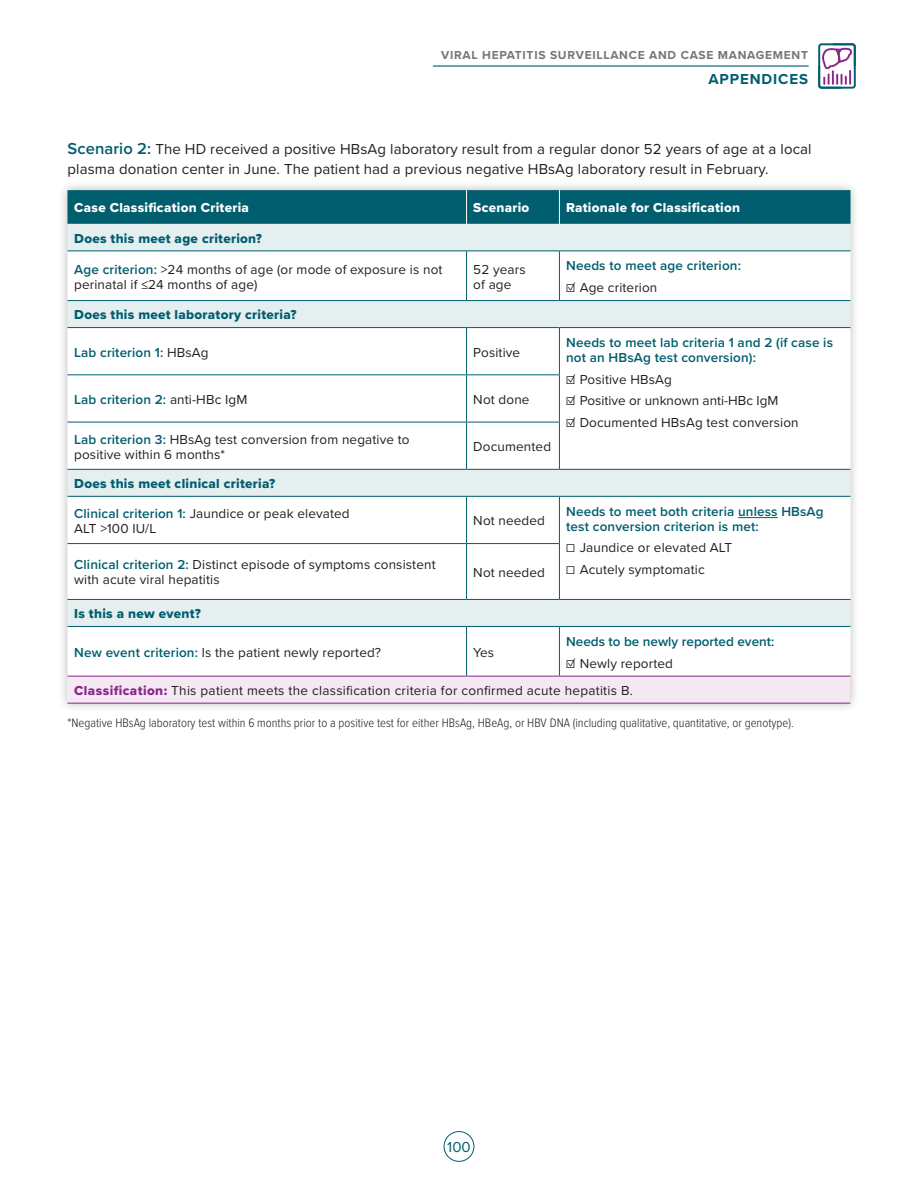
<style>
.page{position:relative;width:918px;height:1188px;background:#fff}
.page>*{position:absolute;margin:0;border:0;box-sizing:border-box;transform-origin:0 0}
.t1{font:15px/20.2px "Proxima Nova";letter-spacing:.005em;color:#231f20}
.t2{font:700 15px "Proxima Nova";letter-spacing:.06em;color:#005e6e}
.t3{font:15px "Proxima Nova";color:#005e6e}
.t4{font:13.5px/15px "Proxima Nova";letter-spacing:.01em;color:#231f20}
.t5{font:600 13.5px/15px "Proxima Nova";letter-spacing:.01em;color:#005e6e}
.t6{font:13.5px "Proxima Nova Extrabld";letter-spacing:.02em;color:#005e6e}
.t7{font:13.5px "Proxima Nova Extrabld";letter-spacing:.02em;color:#fff}
.t8{font:300 12.75px "Proxima Nova Cond";color:#231f20}
.t9{font:700 12px "Proxima Nova";letter-spacing:.06em;color:#777677}
.s1{font-weight:600;font-size:16.5px;color:#005e6e}
.s2{font-weight:600;color:#005e6e}
.s3{font-weight:400;color:#231f20}
.s4{font-family:"Proxima Nova Extrabld";color:#8c268a}
</style>
<div class="page">
<div style="left:58px;top:180px;width:802px;height:533px;background:#231f20;opacity:.3"></div>
<div style="left:68px;top:190px;width:782px;height:34px;background:#005e6e"></div>
<div style="left:68px;top:224px;width:782px;height:27px;background:#e6eff0"></div>
<svg style="left:68px;top:252px;width:782px;height:424px"></svg>
<div style="left:68px;top:676px;width:782px;height:27px;background:#f4e9f3"></div>
<hr style="left:466px;top:190px;width:1px;height:34px;background:#fff">
<hr style="left:559px;top:190px;width:1px;height:34px;background:#fff">
<hr style="left:68px;top:676px;width:399px;height:1px;background:#8c268a">
<hr style="left:467px;top:676px;width:92px;height:1px;background:#8c268a">
<hr style="left:559px;top:676px;width:292px;height:1px;background:#8c268a">
<hr style="left:68px;top:703px;width:399px;height:1px;background:#8c268a">
<hr style="left:467px;top:703px;width:92px;height:1px;background:#8c268a">
<hr style="left:559px;top:703px;width:292px;height:1px;background:#8c268a">
<hr style="left:466px;top:251px;width:1px;height:49px;background:#005e6e">
<hr style="left:559px;top:251px;width:1px;height:49px;background:#005e6e">
<hr style="left:559px;top:328px;width:1px;height:46px;background:#005e6e">
<hr style="left:559px;top:375px;width:1px;height:47px;background:#005e6e">
<hr style="left:559px;top:422px;width:1px;height:47px;background:#005e6e">
<hr style="left:68px;top:300px;width:399px;height:1px;background:#005e6e">
<hr style="left:467px;top:300px;width:92px;height:1px;background:#005e6e">
<hr style="left:559px;top:300px;width:292px;height:1px;background:#005e6e">
<hr style="left:68px;top:327px;width:399px;height:1px;background:#005e6e">
<hr style="left:467px;top:327px;width:92px;height:1px;background:#005e6e">
<hr style="left:466px;top:328px;width:1px;height:46px;background:#005e6e">
<hr style="left:559px;top:327px;width:292px;height:1px;background:#005e6e">
<hr style="left:68px;top:374px;width:399px;height:1px;background:#005e6e">
<hr style="left:467px;top:374px;width:93px;height:1px;background:#005e6e">
<hr style="left:466px;top:375px;width:1px;height:47px;background:#005e6e">
<hr style="left:68px;top:422px;width:399px;height:1px;background:#005e6e">
<hr style="left:467px;top:422px;width:93px;height:1px;background:#005e6e">
<hr style="left:466px;top:422px;width:1px;height:47px;background:#005e6e">
<hr style="left:68px;top:469px;width:399px;height:1px;background:#005e6e">
<hr style="left:467px;top:469px;width:92px;height:1px;background:#005e6e">
<hr style="left:559px;top:469px;width:292px;height:1px;background:#005e6e">
<hr style="left:68px;top:496px;width:399px;height:1px;background:#005e6e">
<hr style="left:467px;top:496px;width:92px;height:1px;background:#005e6e">
<hr style="left:466px;top:497px;width:1px;height:46px;background:#005e6e">
<hr style="left:559px;top:496px;width:292px;height:1px;background:#005e6e">
<hr style="left:559px;top:497px;width:1px;height:46px;background:#005e6e">
<hr style="left:68px;top:543px;width:399px;height:1px;background:#005e6e">
<hr style="left:467px;top:543px;width:93px;height:1px;background:#005e6e">
<hr style="left:466px;top:544px;width:1px;height:55px;background:#005e6e">
<hr style="left:559px;top:544px;width:1px;height:55px;background:#005e6e">
<hr style="left:68px;top:599px;width:399px;height:1px;background:#005e6e">
<hr style="left:467px;top:599px;width:92px;height:1px;background:#005e6e">
<hr style="left:559px;top:599px;width:292px;height:1px;background:#005e6e">
<hr style="left:68px;top:626px;width:399px;height:1px;background:#005e6e">
<hr style="left:467px;top:626px;width:92px;height:1px;background:#005e6e">
<hr style="left:466px;top:627px;width:1px;height:49px;background:#005e6e">
<hr style="left:559px;top:626px;width:292px;height:1px;background:#005e6e">
<hr style="left:559px;top:627px;width:1px;height:49px;background:#005e6e">
<hr style="left:68px;top:251px;width:399px;height:1px;background:#005e6e">
<hr style="left:467px;top:251px;width:92px;height:1px;background:#005e6e">
<hr style="left:559px;top:251px;width:292px;height:1px;background:#005e6e">
<hr style="left:738px;top:517px;width:40px;height:1px;background:#005e6e">
<div style="left:444px;top:1131px;width:30px;height:31px;border:1px solid #005e6e;border-radius:50%"></div>
<svg style="left:818px;top:43px;width:38px;height:46px"></svg>
<hr style="left:433px;top:65px;width:375px;height:2px;background:#005e6e">
<p class="t9" style="left:441px;top:46px;width:368px">VIRAL HEPATITIS SURVEILLANCE AND CASE MANAGEMENT</p>
<p class="t2" style="left:708px;top:68px;width:101px">APPENDICES</p>
<p class="t1" style="left:68px;top:138px;width:746px"><span class="s1">Scenario 2:</span> The HD received a positive HBsAg laboratory result from a regular donor 52 years of age at a local plasma donation center in June. The patient had a previous negative HBsAg laboratory result in February.</p>
<p class="t7" style="left:74px;top:198px;width:176px">Case Classification Criteria</p>
<p class="t7" style="left:473px;top:198px;width:58px">Scenario</p>
<p class="t7" style="left:566px;top:198px;width:175px">Rationale for Classification</p>
<p class="t6" style="left:74px;top:228px;width:189px">Does this meet age criterion?</p>
<p class="t4" style="left:74px;top:261px;width:370px"><span class="s2">Age criterion:</span> &gt;24 months of age (or mode of exposure is not perinatal if ≤24 months of age)</p>
<p class="t4" style="left:473px;top:261px;width:54px">52 years of age</p>
<p class="t5" style="left:566px;top:258px;width:176px">Needs to meet age criterion:</p>
<p class="t4" style="left:566px;top:279px;width:93px">☑ Age criterion</p>
<p class="t6" style="left:74px;top:305px;width:224px">Does this meet laboratory criteria?</p>
<p class="t5" style="left:74px;top:344px;width:136px">Lab criterion 1: <span class="s3">HBsAg</span></p>
<p class="t4" style="left:473px;top:344px;width:48px">Positive</p>
<p class="t5" style="left:566px;top:334px;width:268px">Needs to meet lab criteria 1 and 2 (if case is not an HBsAg test conversion):</p>
<p class="t4" style="left:566px;top:371px;width:107px">☑ Positive HBsAg</p>
<p class="t4" style="left:566px;top:393px;width:214px">☑ Positive or unknown anti-HBc IgM</p>
<p class="t4" style="left:566px;top:415px;width:234px">☑ Documented HBsAg test conversion</p>
<p class="t5" style="left:74px;top:391px;width:175px">Lab criterion 2: <span class="s3">anti-HBc IgM</span></p>
<p class="t4" style="left:473px;top:391px;width:58px">Not done</p>
<p class="t4" style="left:74px;top:431px;width:337px"><span class="s2">Lab criterion 3:</span> HBsAg test conversion from negative to positive within 6 months*</p>
<p class="t4" style="left:473px;top:438px;width:79px">Documented</p>
<p class="t6" style="left:74px;top:474px;width:203px">Does this meet clinical criteria?</p>
<p class="t4" style="left:74px;top:505px;width:277px"><span class="s2">Clinical criterion 1:</span> Jaundice or peak elevated<br>ALT &gt;100 IU/L</p>
<p class="t4" style="left:473px;top:513px;width:73px">Not needed</p>
<p class="t5" style="left:566px;top:503px;width:259px">Needs to meet both criteria unless HBsAg test conversion criterion is met:</p>
<p class="t4" style="left:566px;top:540px;width:168px">☐ Jaundice or elevated ALT</p>
<p class="t4" style="left:566px;top:562px;width:140px">☐ Acutely symptomatic</p>
<p class="t4" style="left:74px;top:557px;width:363px"><span class="s2">Clinical criterion 2:</span> Distinct episode of symptoms consistent with acute viral hepatitis</p>
<p class="t4" style="left:473px;top:564px;width:73px">Not needed</p>
<p class="t6" style="left:74px;top:604px;width:128px">Is this a new event?</p>
<p class="t4" style="left:74px;top:644px;width:308px"><span class="s2">New event criterion:</span> Is the patient newly reported?</p>
<p class="t4" style="left:473px;top:644px;width:22px">Yes</p>
<p class="t5" style="left:566px;top:633px;width:210px">Needs to be newly reported event:</p>
<p class="t4" style="left:566px;top:655px;width:108px">☑ Newly reported</p>
<p class="t4" style="left:74px;top:682px;width:560px"><span class="s4">Classification:</span> This patient meets the classification criteria for confirmed acute hepatitis B.</p>
<p class="t8" style="left:68px;top:713px;width:728px">*Negative HBsAg laboratory test within 6 months prior to a positive test for either HBsAg, HBeAg, or HBV DNA (including qualitative, quantitative, or genotype).</p>
<p class="t3" style="left:447px;top:1135px;width:25px">100</p>
</div>
